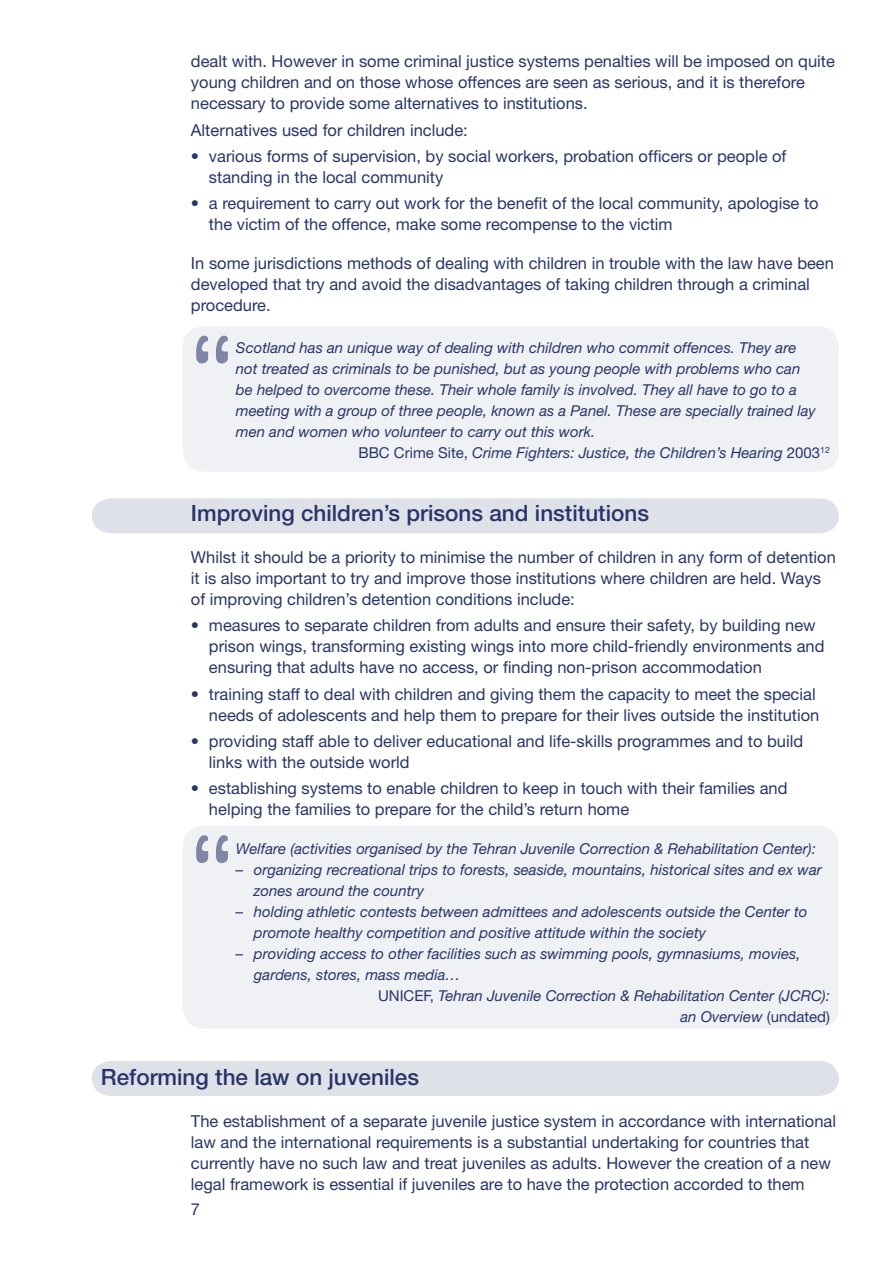
<style>
.page{position:relative;width:893px;height:1263px;background:#fff}
.page>*{position:absolute;margin:0;border:0;box-sizing:border-box;transform-origin:0 0}
.t1{font:500 22.5px "Helvetica Neue";color:#293569}
.t2{font:16.5px/21px "Helvetica Neue";color:#293569}
.t3{font:italic 15px/21px "Helvetica Neue";color:#293569}
.s1{font-style:normal}
</style>
<div class="page">
<div style="left:183px;top:826px;width:656px;height:202px;background:#f0f1f4"></div>
<svg style="left:196px;top:835px;width:32px;height:28px"></svg>
<div style="left:92px;top:1061px;width:747px;height:35px;background:#dfe1e9"></div>
<div style="left:92px;top:498px;width:747px;height:35px;background:#dfe1e9"></div>
<div style="left:183px;top:326px;width:656px;height:145px;background:#f0f1f4"></div>
<svg style="left:196px;top:336px;width:32px;height:27px"></svg>
<p class="t2" style="left:191px;top:51px;width:645px">dealt with. However in some criminal justice systems penalties will be imposed on quite young children and on those whose offences are seen as serious, and it is therefore necessary to provide some alternatives to institutions.</p>
<p class="t2" style="left:191px;top:119px;width:278px">Alternatives used for children include:</p>
<p class="t2" style="left:209px;top:145px;width:579px;text-indent:-18px">• various forms of supervision, by social workers, probation officers or people of standing in the local community</p>
<p class="t2" style="left:209px;top:193px;width:611px;text-indent:-18px">• a requirement to carry out work for the benefit of the local community, apologise to the victim of the offence, make some recompense to the victim</p>
<p class="t2" style="left:191px;top:253px;width:645px">In some jurisdictions methods of dealing with children in trouble with the law have been developed that try and avoid the disadvantages of taking children through a criminal procedure.</p>
<p class="t3" style="left:236px;top:337px;width:562px">Scotland has an unique way of dealing with children who commit offences. They are</p>
<p class="t3" style="left:236px;top:358px;width:566px">not treated as criminals to be punished, but as young people with problems who can</p>
<p class="t3" style="left:236px;top:379px;width:562px">be helped to overcome these. Their whole family is involved. They all have to go to a</p>
<p class="t3" style="left:236px;top:400px;width:581px">meeting with a group of three people, known as a Panel. These are specially trained lay</p>
<p class="t3" style="left:236px;top:421px;width:361px">men and women who volunteer to carry out this work.</p>
<p class="t3" style="left:358px;top:442px;width:473px"><span class="s1">BBC Crime Site,</span> Crime Fighters: Justice, the Children’s Hearing <span class="s1">2003</span><sup>12</sup></p>
<h1 class="t1" style="left:191px;top:500px;width:460px">Improving children’s prisons and institutions</h1>
<p class="t2" style="left:191px;top:547px;width:646px">Whilst it should be a priority to minimise the number of children in any form of detention it is also important to try and improve those institutions where children are held. Ways of improving children’s detention conditions include:</p>
<p class="t2" style="left:209px;top:615px;width:617px;text-indent:-18px">• measures to separate children from adults and ensure their safety, by building new prison wings, transforming existing wings into more child-friendly environments and ensuring that adults have no access, or finding non-prison accommodation</p>
<p class="t2" style="left:191px;top:683px;width:630px;text-align:right">• training staff to deal with children and giving them the capacity to meet the special needs of adolescents and help them to prepare for their lives outside the institution</p>
<p class="t2" style="left:209px;top:730px;width:596px;text-indent:-18px">• providing staff able to deliver educational and life-skills programmes and to build links with the outside world</p>
<p class="t2" style="left:209px;top:778px;width:580px;text-indent:-18px">• establishing systems to enable children to keep in touch with their families and helping the families to prepare for the child’s return home</p>
<p class="t3" style="left:236px;top:838px;width:581px">Welfare (activities organised by the Tehran Juvenile Correction &amp; Rehabilitation Center):</p>
<p class="t3" style="left:254px;top:859px;width:569px;text-indent:-18px">– organizing recreational trips to forests, seaside, mountains, historical sites and ex war zones around the country</p>
<p class="t3" style="left:254px;top:901px;width:555px;text-indent:-18px">– holding athletic contests between admittees and adolescents outside the Center to promote healthy competition and positive attitude within the society</p>
<p class="t3" style="left:236px;top:943px;width:566px">– providing access to other facilities such as swimming pools, gymnasiums, movies,</p>
<p class="t3" style="left:254px;top:964px;width:208px">gardens, stores, mass media…</p>
<p class="t3" style="left:378px;top:985px;width:453px"><span class="s1">UNICEF,</span> Tehran Juvenile Correction &amp; Rehabilitation Center (JCRC):</p>
<p class="t3" style="left:680px;top:1006px;width:151px">an Overview <span class="s1">(undated)</span></p>
<h1 class="t1" style="left:101px;top:1064px;width:320px">Reforming the law on juveniles</h1>
<p class="t2" style="left:191px;top:1111px;width:647px">The establishment of a separate juvenile justice system in accordance with international law and the international requirements is a substantial undertaking for countries that currently have no such law and treat juveniles as adults. However the creation of a new legal framework is essential if juveniles are to have the protection accorded to them</p>
<p class="t2" style="left:191px;top:1198px;width:11px">7</p>
</div>
